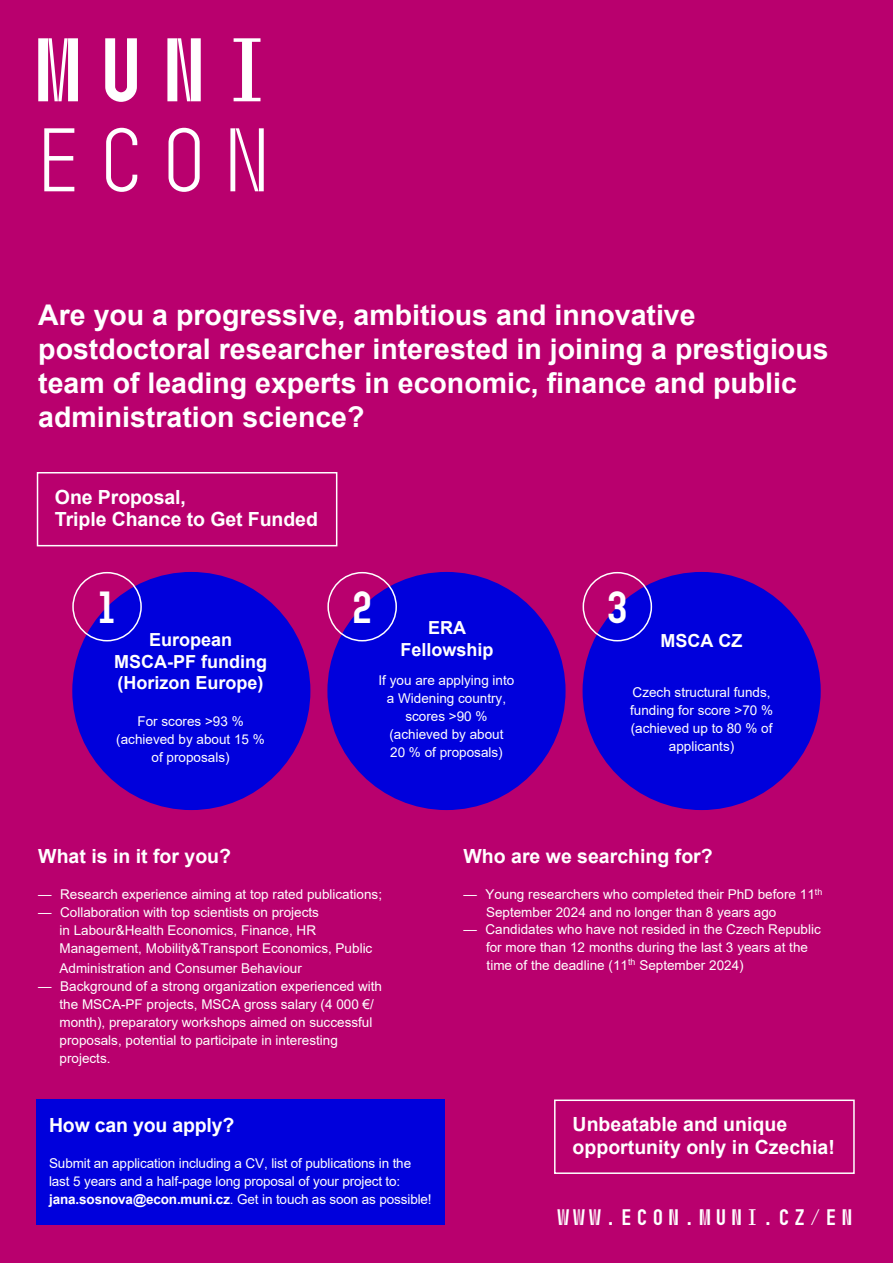
<style>
.page{position:relative;width:893px;height:1263px;background:#b9006e}
.page>*{position:absolute;margin:0;border:0;box-sizing:border-box;transform-origin:0 0}
.t1{font:700 90px/90px "Muni";color:#fff}
.t2{font:700 45px "Muni";color:#fff}
.Perex-nadpis{font:700 28.5px/34.2px "Arial";color:#fff}
.t3{font:700 22.5px "Muni";color:#fff}
.Perex-nadpis-2{font:700 19.5px/22.5px "Arial";color:#fff}
.Perex-nadpis-3{font:700 18px/21.6px "Arial";color:#fff;text-align:center}
.t4{font:13.5px/18px "Arial";color:#fff}
.s1{font-weight:400}
.s2{font-weight:700}
</style>
<div class="page">
<div style="left:37px;top:1099px;width:408px;height:126px;background:#0000dc"></div>
<svg style="left:36px;top:472px;width:302px;height:75px"></svg>
<svg style="left:554px;top:1099px;width:301px;height:75px"></svg>
<div style="left:72px;top:572px;width:238px;height:238px;background:#0000dc;border-radius:50%"></div>
<div style="left:327px;top:572px;width:239px;height:238px;background:#0000dc;border-radius:50%"></div>
<div style="left:583px;top:572px;width:238px;height:238px;background:#0000dc;border-radius:50%"></div>
<div style="left:72px;top:572px;width:70px;height:69px;border:2px solid #fff;border-radius:50%"></div>
<div style="left:327px;top:572px;width:70px;height:69px;border:2px solid #fff;border-radius:50%"></div>
<div style="left:583px;top:572px;width:69px;height:69px;border:2px solid #fff;border-radius:50%"></div>
<p class="t1" style="left:27px;top:24px;width:253px">MUNI<br><span class="s1">ECON</span></p>
<p class="Perex-nadpis" style="left:38px;top:298px;width:792px">Are you a progressive, ambitious and innovative postdoctoral researcher interested in joining a prestigious team of leading experts in economic, finance and public administration science?</p>
<p class="Perex-nadpis-2" style="left:55px;top:486px;width:264px">One Proposal,<br>Triple Chance to Get Funded</p>
<p class="t2" style="left:91px;top:582px;width:33px">1</p>
<p class="t2" style="left:346px;top:582px;width:33px">2</p>
<p class="t2" style="left:602px;top:582px;width:33px">3</p>
<p class="Perex-nadpis-3" style="left:400px;top:617px;width:95px">ERA<br>Fellowship</p>
<p class="t4" style="left:379px;top:671px;width:137px;text-align:center">If you are applying into a Widening country, scores &gt;90 % (achieved by about<br>20 % of proposals)</p>
<p class="Perex-nadpis-3" style="left:114px;top:629px;width:154px">European<br>MSCA-PF funding (Horizon Europe)</p>
<p class="t4" style="left:116px;top:712px;width:150px;text-align:center">For scores &gt;93 % (achieved by about 15 % of proposals)</p>
<p class="Perex-nadpis-3" style="left:661px;top:630px;width:83px">MSCA CZ</p>
<p class="t4" style="left:630px;top:683px;width:144px;text-align:center">Czech structural funds, funding for score &gt;70 % (achieved up to 80 % of applicants)</p>
<p class="Perex-nadpis-2" style="left:38px;top:845px;width:194px">What is in it for you?</p>
<p class="t4" style="left:38px;top:885px;width:345px">— Research experience aiming at top rated publications;</p>
<p class="t4" style="left:60px;top:903px;width:314px;text-indent:-21px">— Collaboration with top scientists on projects<br>in Labour&amp;Health Economics, Finance, HR<br>Management, Mobility&amp;Transport Economics, Public</p>
<p class="t4" style="left:60px;top:959px;width:244px">Administration and Consumer Behaviour</p>
<p class="t4" style="left:60px;top:977px;width:324px;text-indent:-21px">— Background of a strong organization experienced with the MSCA-PF projects, MSCA gross salary (4 000 €/ month), preparatory workshops aimed on successful proposals, potential to participate in interesting projects.</p>
<p class="Perex-nadpis-2" style="left:49px;top:1114px;width:187px">How can you apply?</p>
<p class="t4" style="left:49px;top:1154px;width:384px">Submit an application including a CV, list of publications in the last 5 years and a half-page long proposal of your project to: <span class="s2">jana.sosnova@econ.muni.cz</span>. Get in touch as soon as possible!</p>
<p class="Perex-nadpis-2" style="left:463px;top:845px;width:251px">Who are we searching for?</p>
<p class="t4" style="left:486px;top:885px;width:338px;text-indent:-23px">— Young researchers who completed their PhD before 11<sup>th<br></sup>September 2024 and no longer than 8 years ago</p>
<p class="t4" style="left:486px;top:920px;width:336px;text-indent:-23px">— Candidates who have not resided in the Czech Republic for more than 12 months during the last 3 years at the time of the deadline (11<sup>th</sup> September 2024)</p>
<p class="Perex-nadpis-2" style="left:573px;top:1113px;width:264px">Unbeatable and unique opportunity only in Czechia!</p>
<p class="t3" style="left:556px;top:1204px;width:301px">WWW.ECON.MUNI.CZ/EN</p>
</div>
